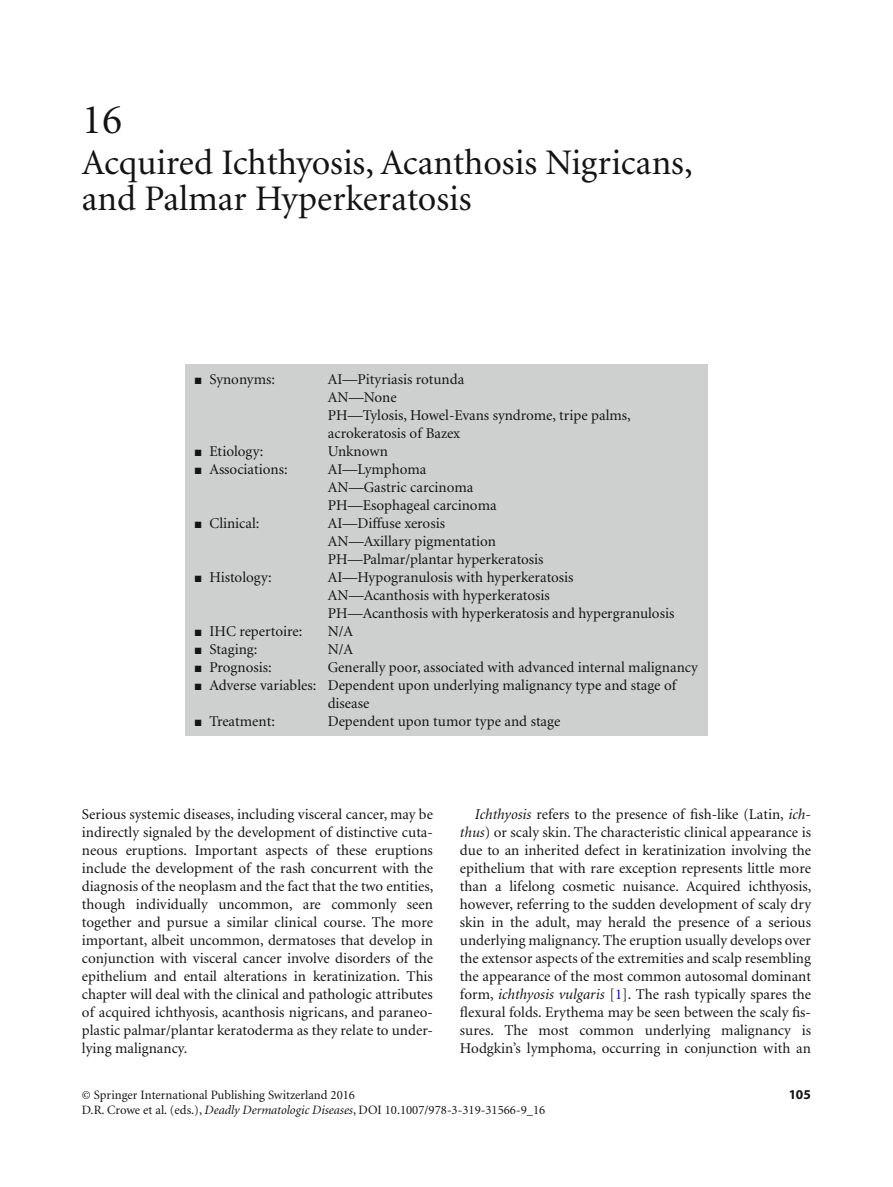
<style>
.page{position:relative;width:893px;height:1187px;background:#fff}
.page>*{position:absolute;margin:0;border:0;box-sizing:border-box;transform-origin:0 0}
.t1{font:42px "Yxxxdd Bcgtgk Minion";color:#131413}
.t2{font:36px/36px "Yxxxdd Bcgtgk Minion";color:#131413}
.t3{font:15px/18px "Yxxxdd Bcgtgk Minion";color:#131413}
.t4{font:700 13.5px "Rqvyml Lrrgrm Myriad";color:#131413}
.t5{font:12.75px "Yxxxdd Bcgtgk Minion";color:#131413}
.s1{font-family:"Bbxbkm Dcwbbv Minion";font-style:italic}
.s2{color:#00f}
</style>
<div class="page">
<div style="left:185px;top:364px;width:522px;height:371px;background:#cecfcf"></div>
<h1 class="t1" style="left:82px;top:103px;width:42px">16</h1>
<h2 class="t2" style="left:82px;top:147px;width:612px">Acquired Ichthyosis, Acanthosis Nigricans, and Palmar Hyperkeratosis</h2>
<p class="t3" style="left:194px;top:371px;width:82px">■ Synonyms:</p>
<p class="t3" style="left:328px;top:371px;width:305px">AI—Pityriasis rotunda<br>AN—None<br>PH—Tylosis, Howel-Evans syndrome, tripe palms, acrokeratosis of Bazex</p>
<p class="t3" style="left:194px;top:443px;width:70px">■ Etiology:</p>
<p class="t3" style="left:328px;top:443px;width:62px">Unknown</p>
<p class="t3" style="left:194px;top:461px;width:95px">■ Associations:</p>
<p class="t3" style="left:328px;top:461px;width:170px">AI—Lymphoma<br>AN—Gastric carcinoma<br>PH—Esophageal carcinoma</p>
<p class="t3" style="left:194px;top:515px;width:67px">■ Clinical:</p>
<p class="t3" style="left:328px;top:515px;width:217px">AI—Diffuse xerosis<br>AN—Axillary pigmentation<br>PH—Palmar/plantar hyperkeratosis</p>
<p class="t3" style="left:194px;top:569px;width:79px">■ Histology:</p>
<p class="t3" style="left:328px;top:569px;width:348px">AI—Hypogranulosis with hyperkeratosis<br>AN—Acanthosis with hyperkeratosis<br>PH—Acanthosis with hyperkeratosis and hypergranulosis</p>
<p class="t3" style="left:194px;top:623px;width:109px">■ IHC repertoire:</p>
<p class="t3" style="left:328px;top:623px;width:27px">N/A</p>
<p class="t3" style="left:194px;top:641px;width:64px">■ Staging:</p>
<p class="t3" style="left:328px;top:641px;width:27px">N/A</p>
<p class="t3" style="left:194px;top:659px;width:79px">■ Prognosis:</p>
<p class="t3" style="left:328px;top:659px;width:372px">Generally poor, associated with advanced internal malignancy</p>
<p class="t3" style="left:328px;top:677px;width:350px;text-indent:-133px">■ Adverse variables: Dependent upon underlying malignancy type and stage of disease</p>
<p class="t3" style="left:194px;top:713px;width:82px">■ Treatment:</p>
<p class="t3" style="left:328px;top:713px;width:234px">Dependent upon tumor type and stage</p>
<p class="t3" style="left:82px;top:806px;width:353px;text-align:justify">Serious systemic diseases, including visceral cancer, may be indirectly signaled by the development of distinctive cuta&shy;neous eruptions. Important aspects of these eruptions include the development of the rash concurrent with the diagnosis of the neoplasm and the fact that the two entities, though individually uncommon, are commonly seen together and pursue a similar clinical course. The more important, albeit uncommon, dermatoses that develop in conjunction with visceral cancer involve disorders of the epithelium and entail alterations in keratinization. This chapter will deal with the clinical and pathologic attributes of acquired ichthyosis, acanthosis nigricans, and paraneo&shy;plastic palmar/plantar keratoderma as they relate to under&shy;lying malignancy.</p>
<p class="t3" style="left:460px;top:806px;width:353px;text-align:justify;text-indent:15px"><span class="s1">Ichthyosis</span> refers to the presence of fish-like (Latin, <span class="s1">ich&shy;thus</span> ) or scaly skin. The characteristic clinical appearance is due to an inherited defect in keratinization involving the epithelium that with rare exception represents little more than a lifelong cosmetic nuisance. Acquired ichthyosis, however, referring to the sudden development of scaly dry skin in the adult, may herald the presence of a serious underlying malignancy. The eruption usually develops over the extensor aspects of the extremities and scalp resembling the appearance of the most common autosomal dominant form, <span class="s1">ichthyosis vulgaris</span> [ <span class="s2">1</span> ]. The rash typically spares the flexural folds. Erythema may be seen between the scaly fis&shy;sures. The most common underlying malignancy is Hodgkin’s lymphoma, occurring in conjunction with an</p>
<p class="t5" style="left:82px;top:1089px;width:275px">© Springer International Publishing Switzerland 2016</p>
<p class="t4" style="left:789px;top:1088px;width:24px">105</p>
<p class="t5" style="left:82px;top:1104px;width:465px">D.R. Crowe et al. (eds.), <span class="s1">Deadly Dermatologic Diseases</span>, DOI 10.1007/978-3-319-31566-9_16</p>
</div>
